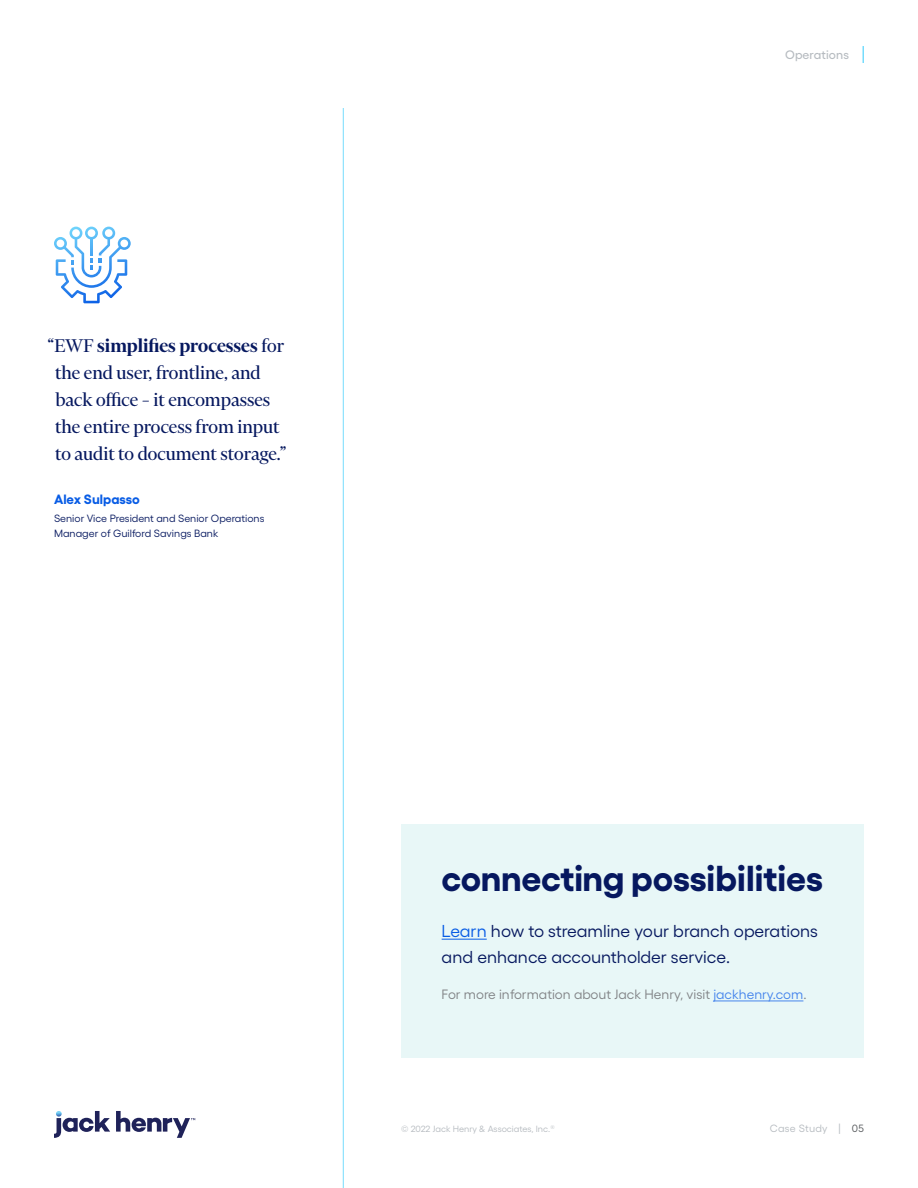
<style>
.page{position:relative;width:918px;height:1188px;background:#fff}
.page>*{position:absolute;margin:0;border:0;box-sizing:border-box;transform-origin:0 0}
.t1{font:700 36px "Gellix";letter-spacing:-.005em;color:#06185f}
.t2{font:21px/27px "Financier Display";color:#06185f}
.t3{font:17.25px/25.5px "Gellix";color:#06185f}
.t4{font:13.5px "Gellix";color:#818386}
.t5{font:700 13.5px "Gellix";color:#085ce5}
.t6{font:500 12.3px "Gellix";letter-spacing:.01em;color:#b6bbc0}
.t7{font:10.5px/15px "Gellix";color:#06185f}
.t8{font:10.5px "Gellix";letter-spacing:.025em;color:#b6bbc0}
.t9{font:9px "Gellix";color:#b6bbc0}
.s1{font-weight:600}
.s2{color:#085ce5}
.s3{color:#4685ec}
.s4{color:#575a5d}
</style>
<div class="page">
<svg style="left:862px;top:46px;width:2px;height:17px"></svg>
<hr style="left:343px;top:108px;width:1px;height:1080px;background:#76dcfd">
<svg style="left:54px;top:1111px;width:141px;height:27px"></svg>
<div style="left:401px;top:825px;width:463px;height:233px;background:#e8f7f7"></div>
<hr style="left:442px;top:939px;width:45px;height:1px;background:#085ce5">
<hr style="left:713px;top:1001px;width:90px;height:1px;background:#4685ec">
<svg style="left:54px;top:227px;width:77px;height:76px"></svg>
<p class="t2" style="left:55px;top:332px;width:233px;text-indent:-8px">“EWF <span class="s1">simplifies processes</span> for the end user, frontline, and back office – it encompasses the entire process from input to audit to document storage.”</p>
<p class="t5" style="left:54px;top:488px;width:87px">Alex Sulpasso</p>
<p class="t7" style="left:54px;top:510px;width:212px">Senior Vice President and Senior Operations<br>Manager of Guilford Savings Bank</p>
<p class="t6" style="left:785px;top:45px;width:65px">Operations</p>
<h1 class="t1" style="left:442px;top:850px;width:383px">connecting possibilities</h1>
<p class="t3" style="left:442px;top:916px;width:378px"><span class="s2">Learn</span> how to streamline your branch operations and enhance accountholder service.</p>
<p class="t4" style="left:442px;top:984px;width:366px">For more information about Jack Henry, visit <span class="s3">jackhenry.com</span>.</p>
<p class="t9" style="left:401px;top:1122px;width:155px">© 2022 Jack Henry &amp; Associates, Inc.<sup>®</sup></p>
<p class="t8" style="left:770px;top:1120px;width:96px">Case Study | <span class="s4">05</span></p>
</div>
